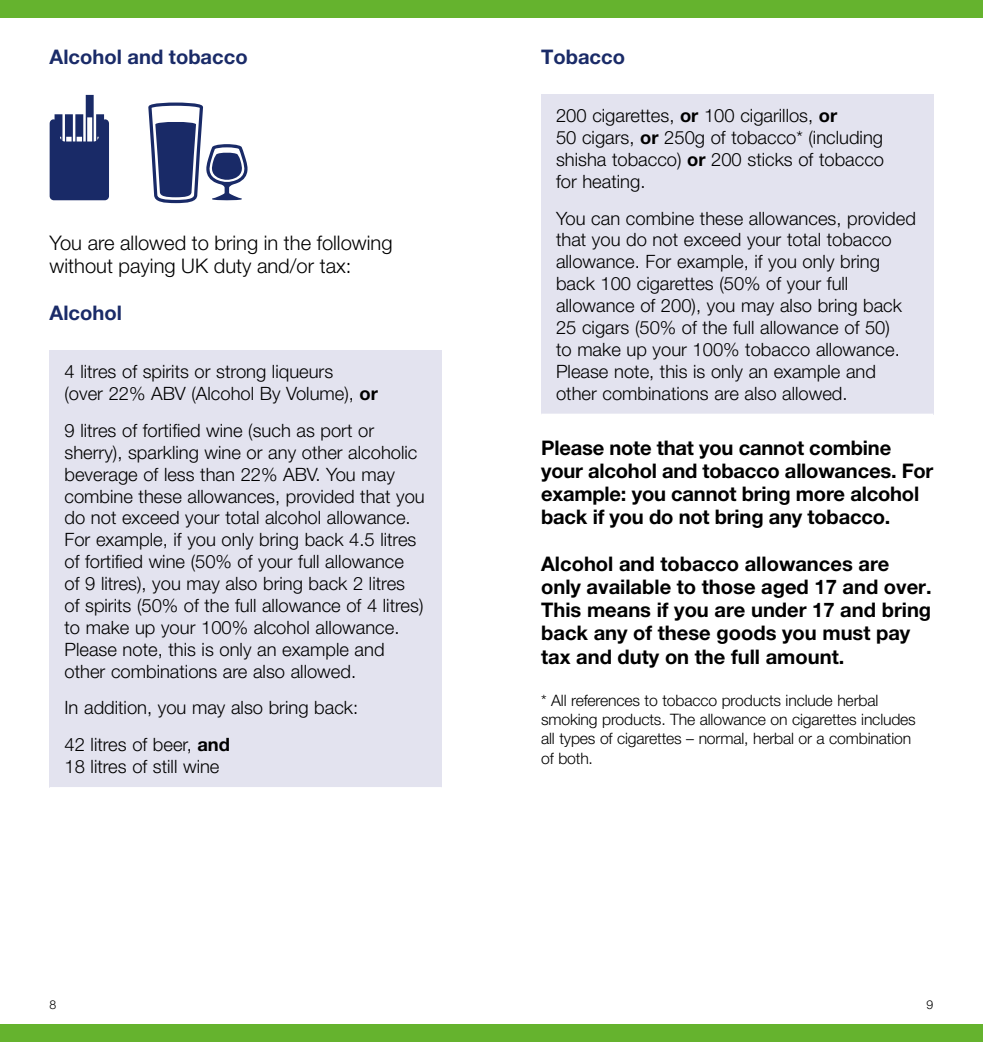
<style>
.page{position:relative;width:983px;height:1042px;background:#fff}
.page>*{position:absolute;margin:0;border:0;box-sizing:border-box;transform-origin:0 0}
.body{font:700 20.12px/23.1px "Helvetica Neue LT Pro";color:#000}
.body-2{font:300 20.12px/23.1px "Helvetica Neue LT Pro";color:#000}
.A_heading{font:700 20.12px "Helvetica Neue LT Pro";color:#1a2b68}
._11_5_box_text{font:300 18.38px/21.9px "Helvetica Neue LT Pro";color:#000}
.Footnotes{font:300 15.75px/19.2px "Helvetica Neue LT Pro";letter-spacing:-.01em;color:#000}
.t1{font:300 12.25px "Helvetica Neue LT Pro";color:#000}
.s1{font-weight:700}
</style>
<div class="page">
<div style="left:0;top:1024px;width:491px;height:18px;background:#65b32e"></div>
<div style="left:492px;top:1024px;width:490px;height:18px;background:#65b32e"></div>
<div style="left:0;top:0;width:491px;height:18px;background:#65b32e"></div>
<div style="left:492px;top:0;width:490px;height:18px;background:#65b32e"></div>
<svg style="left:50px;top:95px;width:59px;height:105px"></svg>
<svg style="left:148px;top:103px;width:100px;height:100px"></svg>
<div style="left:50px;top:350px;width:391px;height:438px;background:#e3e3ef"></div>
<hr style="left:50px;top:787px;width:391px;height:2px;background:#fff">
<div style="left:541px;top:94px;width:392px;height:320px;background:#e3e3ef"></div>
<p class="A_heading" style="left:50px;top:44px;width:199px">Alcohol and tobacco</p>
<p class="body-2" style="left:50px;top:230px;width:344px">You are allowed to bring in the following without paying UK duty and/or tax:</p>
<p class="A_heading" style="left:50px;top:300px;width:74px">Alcohol</p>
<p class="_11_5_box_text" style="left:64px;top:360px;width:315px">4 litres of spirits or strong liqueurs<br>(over 22% ABV (Alcohol By Volume), <span class="s1">or</span></p>
<p class="_11_5_box_text" style="left:64px;top:419px;width:361px">9 litres of fortified wine (such as port or sherry), sparkling wine or any other alcoholic beverage of less than 22% ABV. You may combine these allowances, provided that you do not exceed your total alcohol allowance.<br>For example, if you only bring back 4.5 litres of fortified wine (50% of your full allowance<br>of 9 litres), you may also bring back 2 litres<br>of spirits (50% of the full allowance of 4 litres) to make up your 100% alcohol allowance.<br>Please note, this is only an example and other combinations are also allowed.</p>
<p class="_11_5_box_text" style="left:64px;top:696px;width:295px">In addition, you may also bring back:</p>
<p class="_11_5_box_text" style="left:64px;top:733px;width:167px">42 litres of beer, <span class="s1">and<br></span>18 litres of still wine</p>
<p class="A_heading" style="left:541px;top:44px;width:85px">Tobacco</p>
<p class="_11_5_box_text" style="left:556px;top:104px;width:329px">200 cigarettes, <span class="s1">or</span> 100 cigarillos, <span class="s1">or<br></span>50 cigars, <span class="s1">or</span> 250g of tobacco* (including shisha tobacco) <span class="s1">or</span> 200 sticks of tobacco for heating.</p>
<p class="_11_5_box_text" style="left:556px;top:207px;width:361px">You can combine these allowances, provided that you do not exceed your total tobacco allowance. For example, if you only bring back 100 cigarettes (50% of your full allowance of 200), you may also bring back 25 cigars (50% of the full allowance of 50)<br>to make up your 100% tobacco allowance.<br>Please note, this is only an example and other combinations are also allowed.</p>
<p class="body" style="left:541px;top:436px;width:393px">Please note that you cannot combine your alcohol and tobacco allowances. For example: you cannot bring more alcohol back if you do not bring any tobacco.</p>
<p class="body" style="left:541px;top:551px;width:392px">Alcohol and tobacco allowances are only available to those aged 17 and over.<br>This means if you are under 17 and bring back any of these goods you must pay tax and duty on the full amount.</p>
<p class="Footnotes" style="left:541px;top:690px;width:376px">* All references to tobacco products include herbal smoking products. The allowance on cigarettes includes all types of cigarettes – normal, herbal or a combination of both.</p>
<p class="t1" style="left:50px;top:997px;width:8px">8</p>
<p class="t1" style="left:926px;top:997px;width:8px">9</p>
</div>
